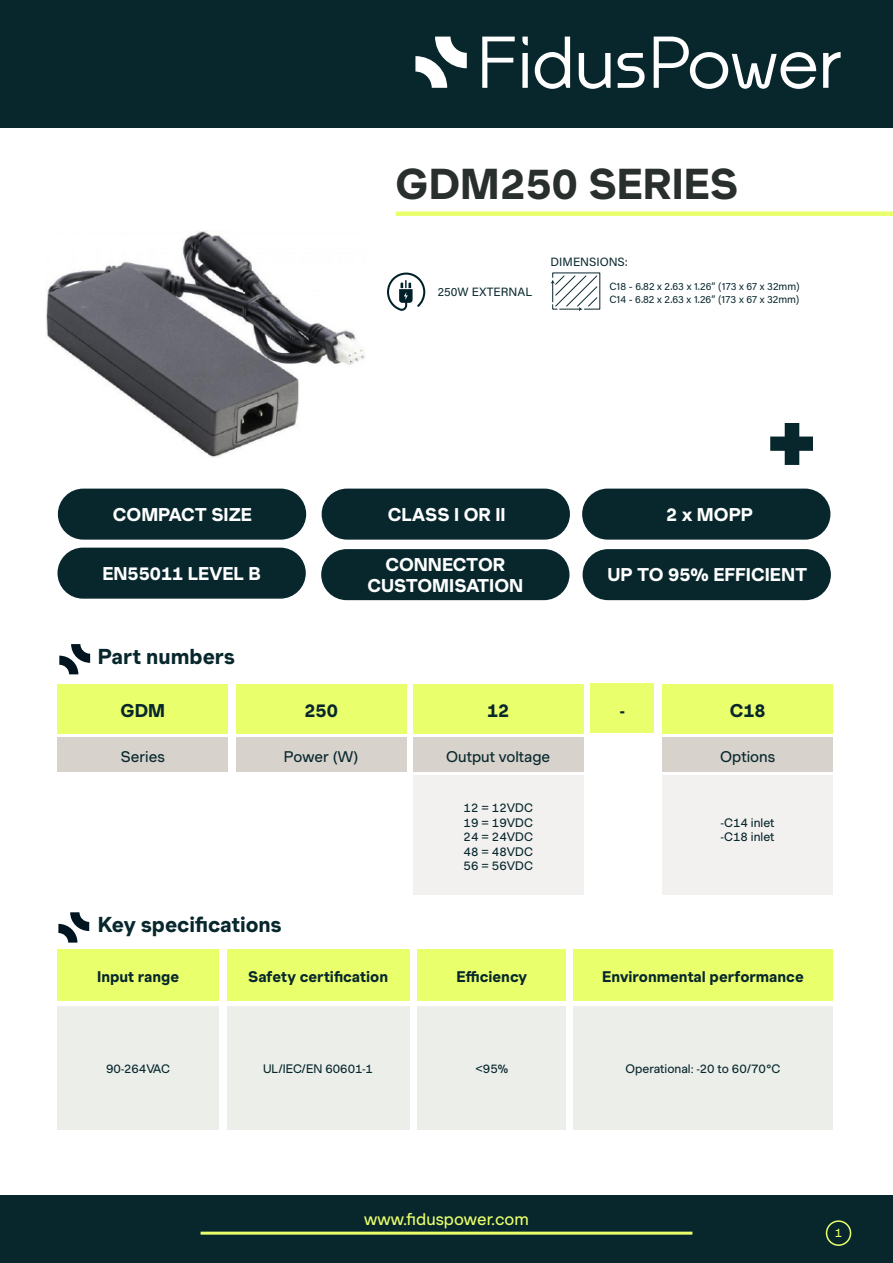
<style>
.page{position:relative;width:893px;height:1263px;background:#fff}
.page>*{position:absolute;margin:0;border:0;box-sizing:border-box;transform-origin:0 0}
._1st_Page_Part_Number{font:700 42px "Muoto";color:#292f2d}
.Green_Titles{font:700 21px "Muoto";color:#07272d}
._1st_Page_Features{font:700 18px "Muoto";color:#fff}
.Data_On_Left{font:700 18px "Muoto";color:#07272d}
.t1{font:16.5px "Muoto";color:#eaff6c}
.Data_On_Left-2{font:700 15px "Muoto";color:#07272d}
.Data_On_Left-3{font:15px "Muoto";color:#07272d}
.Data_On_Left-4{font:12px "Muoto";color:#07272d}
.Data_On_Left-5{font:12px "Acumin Variable Concept";color:#07272d}
.Data_On_Left-6{font:12px "Muoto";color:#eaff6c}
.Data_On_Left-7{font:10.5px "Acumin Variable Concept";color:#07272d}
</style>
<div class="page">
<div style="left:0;top:0;width:893px;height:128px;background:#07272d"></div>
<div style="left:0;top:1196px;width:893px;height:67px;background:#07272d"></div>
<hr style="left:201px;top:1231px;width:491px;height:3px;background:#eaff6c">
<div style="left:826px;top:1220px;width:25px;height:26px;border:2px solid #eaff6c;border-radius:50%"></div>
<div style="left:59px;top:489px;width:246px;height:50px;background:#07272d;border-radius:25px"></div>
<div style="left:58px;top:489px;width:248px;height:51px;border:2px solid #07272d;border-radius:25px"></div>
<div style="left:396px;top:211px;width:497px;height:5px;background:#eaff6c"></div>
<div style="left:58px;top:548px;width:247px;height:50px;background:#07272d;border-radius:25px"></div>
<div style="left:57px;top:548px;width:249px;height:51px;border:2px solid #07272d;border-radius:25px"></div>
<div style="left:583px;top:489px;width:247px;height:50px;background:#07272d;border-radius:25px"></div>
<div style="left:582px;top:489px;width:248px;height:51px;border:2px solid #07272d;border-radius:25px"></div>
<div style="left:322px;top:489px;width:247px;height:50px;background:#07272d;border-radius:25px"></div>
<div style="left:322px;top:489px;width:248px;height:51px;border:2px solid #07272d;border-radius:25px"></div>
<div style="left:322px;top:550px;width:247px;height:49px;background:#07272d;border-radius:25px"></div>
<div style="left:321px;top:549px;width:248px;height:51px;border:2px solid #07272d;border-radius:25px"></div>
<div style="left:583px;top:550px;width:247px;height:49px;background:#07272d;border-radius:25px"></div>
<div style="left:583px;top:549px;width:248px;height:51px;border:2px solid #07272d;border-radius:25px"></div>
<div style="left:58px;top:684px;width:170px;height:49px;background:#eaff6c"></div>
<div style="left:236px;top:684px;width:170px;height:49px;background:#eaff6c"></div>
<div style="left:413px;top:684px;width:170px;height:49px;background:#eaff6c"></div>
<div style="left:58px;top:737px;width:170px;height:34px;background:#d7d2cb"></div>
<div style="left:413px;top:776px;width:170px;height:119px;background:#f3f1ef"></div>
<div style="left:663px;top:776px;width:170px;height:119px;background:#f3f1ef"></div>
<div style="left:663px;top:737px;width:170px;height:34px;background:#d7d2cb"></div>
<div style="left:236px;top:737px;width:170px;height:34px;background:#d7d2cb"></div>
<div style="left:417px;top:1006px;width:149px;height:123px;background:#eceeea"></div>
<div style="left:57px;top:1006px;width:162px;height:123px;background:#eceeea"></div>
<div style="left:573px;top:949px;width:260px;height:51px;background:#eaff6c"></div>
<div style="left:57px;top:949px;width:162px;height:51px;background:#eaff6c"></div>
<div style="left:227px;top:949px;width:182px;height:51px;background:#eaff6c"></div>
<div style="left:227px;top:1006px;width:182px;height:123px;background:#eceeea"></div>
<div style="left:417px;top:949px;width:149px;height:51px;background:#eaff6c"></div>
<div style="left:573px;top:1006px;width:260px;height:123px;background:#eceeea"></div>
<svg style="left:58px;top:912px;width:31px;height:30px"></svg>
<svg style="left:59px;top:644px;width:31px;height:30px"></svg>
<div style="left:590px;top:683px;width:64px;height:50px;background:#eaff6c"></div>
<div style="left:663px;top:684px;width:170px;height:49px;background:#eaff6c"></div>
<div style="left:413px;top:737px;width:170px;height:34px;background:#d7d2cb"></div>
<svg style="left:551px;top:272px;width:50px;height:39px"></svg>
<svg style="left:387px;top:273px;width:38px;height:38px"></svg>
<svg style="left:482px;top:37px;width:33px;height:51px"></svg>
<svg style="left:522px;top:37px;width:6px;height:51px"></svg>
<svg style="left:535px;top:37px;width:35px;height:52px"></svg>
<svg style="left:579px;top:53px;width:31px;height:36px"></svg>
<svg style="left:617px;top:53px;width:28px;height:35px"></svg>
<svg style="left:654px;top:37px;width:162px;height:52px"></svg>
<svg style="left:823px;top:52px;width:18px;height:36px"></svg>
<svg style="left:415px;top:37px;width:52px;height:51px"></svg>
<img style="left:46px;top:231px;width:319px;height:226px">
<img style="left:771px;top:423px;width:42px;height:41px">
<p class="_1st_Page_Part_Number" style="left:396px;top:153px;width:344px">GDM250 SERIES</p>
<p class="Data_On_Left-5" style="left:438px;top:284px;width:96px">250W EXTERNAL</p>
<p class="Data_On_Left-5" style="left:551px;top:254px;width:79px">DIMENSIONS:</p>
<p class="Data_On_Left-7" style="left:609px;top:279px;width:192px">C18 - 6.82 x 2.63 x 1.26” (173 x 67 x 32mm)</p>
<p class="Data_On_Left-7" style="left:609px;top:292px;width:192px">C14 - 6.82 x 2.63 x 1.26” (173 x 67 x 32mm)</p>
<p class="_1st_Page_Features" style="left:113px;top:501px;width:141px">COMPACT SIZE</p>
<p class="_1st_Page_Features" style="left:388px;top:501px;width:119px">CLASS I OR II</p>
<p class="_1st_Page_Features" style="left:666px;top:501px;width:89px">2 x MOPP</p>
<p class="_1st_Page_Features" style="left:102px;top:561px;width:160px">EN55011 LEVEL B</p>
<p class="Green_Titles" style="left:98px;top:641px;width:139px">Part numbers</p>
<p class="_1st_Page_Features" style="left:385px;top:551px;width:121px">CONNECTOR</p>
<p class="_1st_Page_Features" style="left:367px;top:572px;width:157px">CUSTOMISATION</p>
<p class="Data_On_Left" style="left:121px;top:697px;width:46px">GDM</p>
<p class="Data_On_Left" style="left:304px;top:697px;width:35px">250</p>
<p class="Data_On_Left" style="left:487px;top:697px;width:24px">12</p>
<p class="_1st_Page_Features" style="left:607px;top:561px;width:201px">UP TO 95% EFFICIENT</p>
<p class="Data_On_Left" style="left:620px;top:697px;width:6px">-</p>
<p class="Data_On_Left" style="left:730px;top:697px;width:37px">C18</p>
<p class="Data_On_Left-3" style="left:121px;top:745px;width:46px">Series</p>
<p class="Data_On_Left-3" style="left:284px;top:745px;width:76px">Power (W)</p>
<p class="Data_On_Left-3" style="left:446px;top:745px;width:106px">Output voltage</p>
<p class="Data_On_Left-3" style="left:720px;top:745px;width:56px">Options</p>
<p class="Data_On_Left-4" style="left:464px;top:799px;width:71px">12 = 12VDC</p>
<p class="Data_On_Left-4" style="left:464px;top:814px;width:71px">19 = 19VDC</p>
<p class="Data_On_Left-4" style="left:464px;top:828px;width:71px">24 = 24VDC</p>
<p class="Data_On_Left-4" style="left:464px;top:842px;width:71px">48 = 48VDC</p>
<p class="Data_On_Left-4" style="left:464px;top:857px;width:71px">56 = 56VDC</p>
<p class="Data_On_Left-4" style="left:721px;top:814px;width:55px">-C14 inlet</p>
<p class="Data_On_Left-4" style="left:721px;top:828px;width:55px">-C18 inlet</p>
<p class="Green_Titles" style="left:98px;top:909px;width:185px">Key specifications</p>
<p class="Data_On_Left-2" style="left:97px;top:965px;width:84px">Input range</p>
<p class="Data_On_Left-2" style="left:248px;top:965px;width:141px">Safety certification</p>
<p class="Data_On_Left-2" style="left:456px;top:965px;width:72px">Efficiency</p>
<p class="Data_On_Left-2" style="left:602px;top:965px;width:203px">Environmental performance</p>
<p class="Data_On_Left-4" style="left:106px;top:1060px;width:65px">90-264VAC</p>
<p class="Data_On_Left-4" style="left:263px;top:1060px;width:112px">UL/IEC/EN 60601-1</p>
<p class="Data_On_Left-4" style="left:475px;top:1060px;width:34px">&lt;95%</p>
<p class="Data_On_Left-4" style="left:625px;top:1060px;width:156px">Operational: -20 to 60/70°C</p>
<h3 class="t1" style="left:364px;top:1207px;width:166px">www.fiduspower.com</h3>
<p class="Data_On_Left-6" style="left:835px;top:1224px;width:9px">1</p>
</div>
